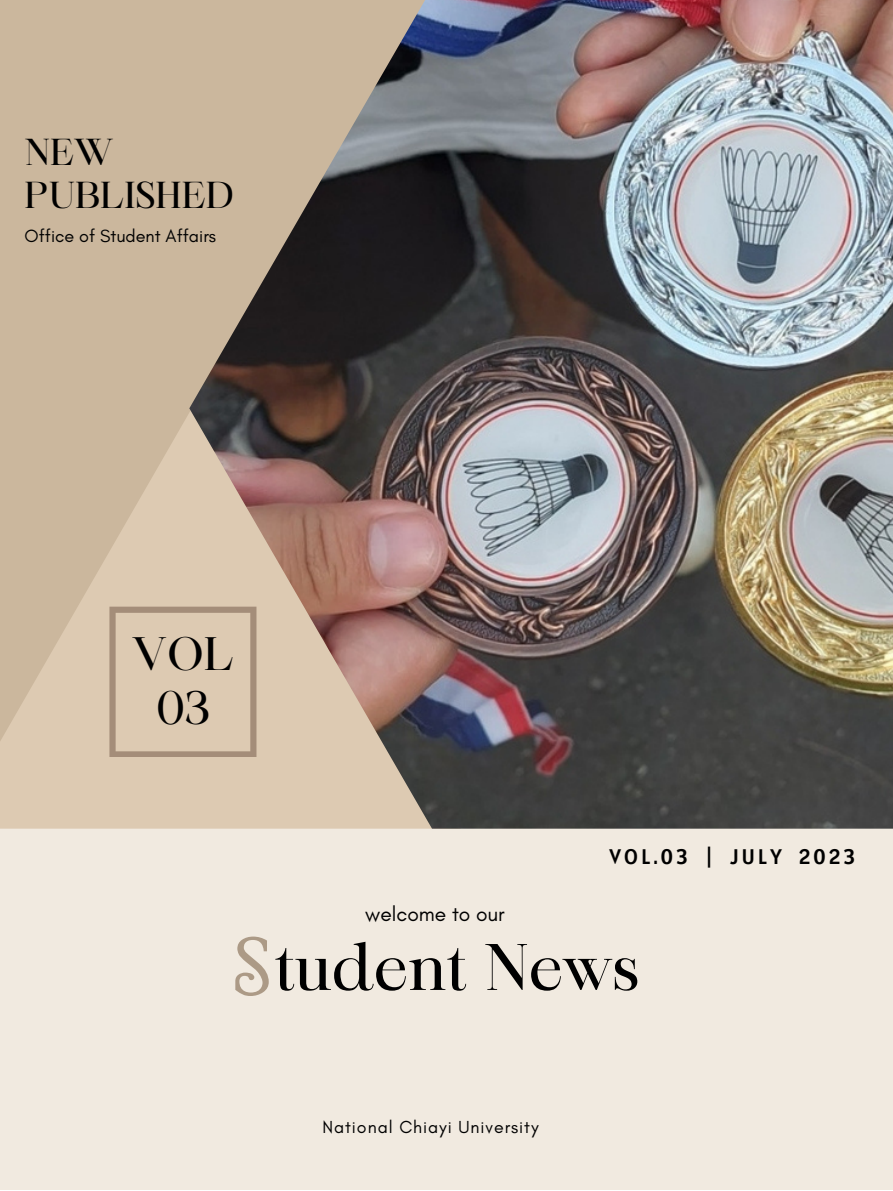
<style>
.page{position:relative;width:893px;height:1191px;background:#fff}
.page>*{position:absolute;margin:0;border:0;box-sizing:border-box;transform-origin:0 0}
.t1{font:98.55px "Lancelot";color:#ac9a86}
.t2{font:63px "Maharlika";color:#000}
.t3{font:45px "Maharlika";color:#000}
.t4{font:36px "Maharlika";color:#000}
.t5{font:21px "Alatsi";letter-spacing:.145em;color:#000}
.t6{font:21px "Glacial Indifference";color:#000}
.t7{font:18px "Glacial Indifference";color:#000}
.t8{font:17.7px "Glacial Indifference";letter-spacing:.055em;color:#000}
</style>
<div class="page">
<div style="left:0;top:0;width:892px;height:1189px;background:#f1eae0"></div>
<div style="left:1px;top:0;width:729px;height:741px;background:#cbb79d"></div>
<svg style="left:0;top:384px;width:189px;height:444px"></svg>
<img style="left:189px;top:0;width:703px;height:828px">
<svg style="left:109px;top:606px;width:147px;height:151px;background:#d4c0a9"></svg>
<p class="t4" style="left:25px;top:138px;width:90px">NEW</p>
<p class="t4" style="left:25px;top:180px;width:211px">PUBLISHED</p>
<p class="t7" style="left:25px;top:225px;width:193px">Office of Student Affairs</p>
<p class="t3" style="left:132px;top:635px;width:103px">VOL</p>
<p class="t3" style="left:156px;top:689px;width:55px">03</p>
<p class="t6" style="left:365px;top:900px;width:141px">welcome to our</p>
<p class="t5" style="left:609px;top:842px;width:247px">VOL.03 | JULY 2023</p>
<p class="t1" style="left:231px;top:917px;width:43px">S</p>
<p class="t2" style="left:274px;top:941px;width:366px">tudent News</p>
<p class="t8" style="left:322px;top:1116px;width:218px">National Chiayi University</p>
</div>
